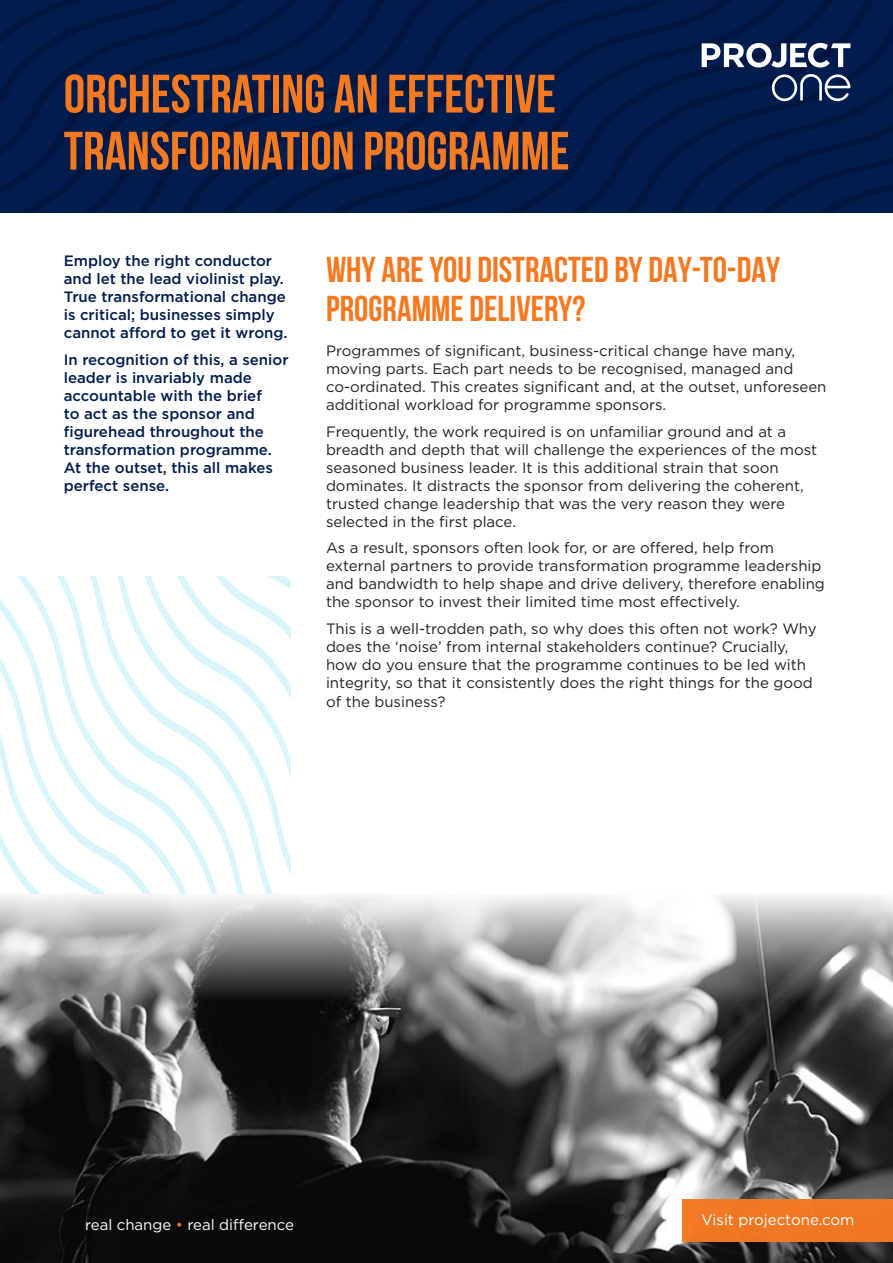
<style>
.page{position:relative;width:893px;height:1263px;background:#fff}
.page>*{position:absolute;margin:0;border:0;box-sizing:border-box;transform-origin:0 0}
.t1{font:700 54px/57px "Bebas Neue";color:#f47921}
.t2{font:700 36px/39px "Bebas Neue";color:#f47921}
.t3{font:15px/18px "Gotham";color:#231f20}
.t4{font:500 15px/18px "Gotham";color:#001d4e}
.t5{font:15px "Gotham";color:#fff}
.s1{color:#f47921}
</style>
<div class="page">
<svg style="left:0;top:0;width:56px;height:213px;background:#001b4b"></svg>
<svg style="left:56px;top:0;width:76px;height:213px;background:#001b4b"></svg>
<svg style="left:132px;top:0;width:761px;height:213px;background:#001b4b"></svg>
<svg style="left:190px;top:27px;width:703px;height:186px;background:#001b4b"></svg>
<svg style="left:238px;top:79px;width:655px;height:134px;background:#001b4b"></svg>
<svg style="left:280px;top:140px;width:613px;height:73px;background:#001b4b"></svg>
<img style="left:0;top:893px;width:893px;height:370px">
<svg style="left:0;top:576px;width:291px;height:317px"></svg>
<svg style="left:772px;top:74px;width:78px;height:27px"></svg>
<svg style="left:702px;top:43px;width:148px;height:25px"></svg>
<div style="left:682px;top:1199px;width:211px;height:43px;background:#f47921"></div>
<p class="t1" style="left:64px;top:65px;width:507px">ORCHESTRATING AN EFFECTIVE<br>TRANSFORMATION PROGRAMME</p>
<p class="t4" style="left:64px;top:251px;width:225px">Employ the right conductor and let the lead violinist play.<br>True transformational change is critical; businesses simply cannot afford to get it wrong.</p>
<p class="t4" style="left:64px;top:350px;width:226px">In recognition of this, a senior leader is invariably made accountable with the brief<br>to act as the sponsor and figurehead throughout the transformation programme.<br>At the outset, this all makes perfect sense.</p>
<p class="t2" style="left:326px;top:250px;width:456px">WHY ARE YOU DISTRACTED BY DAY-TO-DAY<br>PROGRAMME DELIVERY?</p>
<p class="t3" style="left:326px;top:342px;width:502px">Programmes of significant, business-critical change have many, moving parts. Each part needs to be recognised, managed and co-ordinated. This creates significant and, at the outset, unforeseen additional workload for programme sponsors.</p>
<p class="t3" style="left:326px;top:422px;width:493px">Frequently, the work required is on unfamiliar ground and at a breadth and depth that will challenge the experiences of the most seasoned business leader. It is this additional strain that soon dominates. It distracts the sponsor from delivering the coherent, trusted change leadership that was the very reason they were selected in the first place.</p>
<p class="t3" style="left:326px;top:539px;width:500px">As a result, sponsors often look for, or are offered, help from external partners to provide transformation programme leadership and bandwidth to help shape and drive delivery, therefore enabling the sponsor to invest their limited time most effectively.</p>
<p class="t3" style="left:326px;top:619px;width:492px">This is a well-trodden path, so why does this often not work? Why does the ‘noise’ from internal stakeholders continue? Crucially, how do you ensure that the programme continues to be led with integrity, so that it consistently does the right things for the good</p>
<p class="t3" style="left:326px;top:693px;width:121px">of the business?</p>
<p class="t5" style="left:85px;top:1215px;width:210px">real change <span class="s1">•</span> real difference</p>
<p class="t5" style="left:702px;top:1210px;width:154px">Visit projectone.com</p>
</div>
